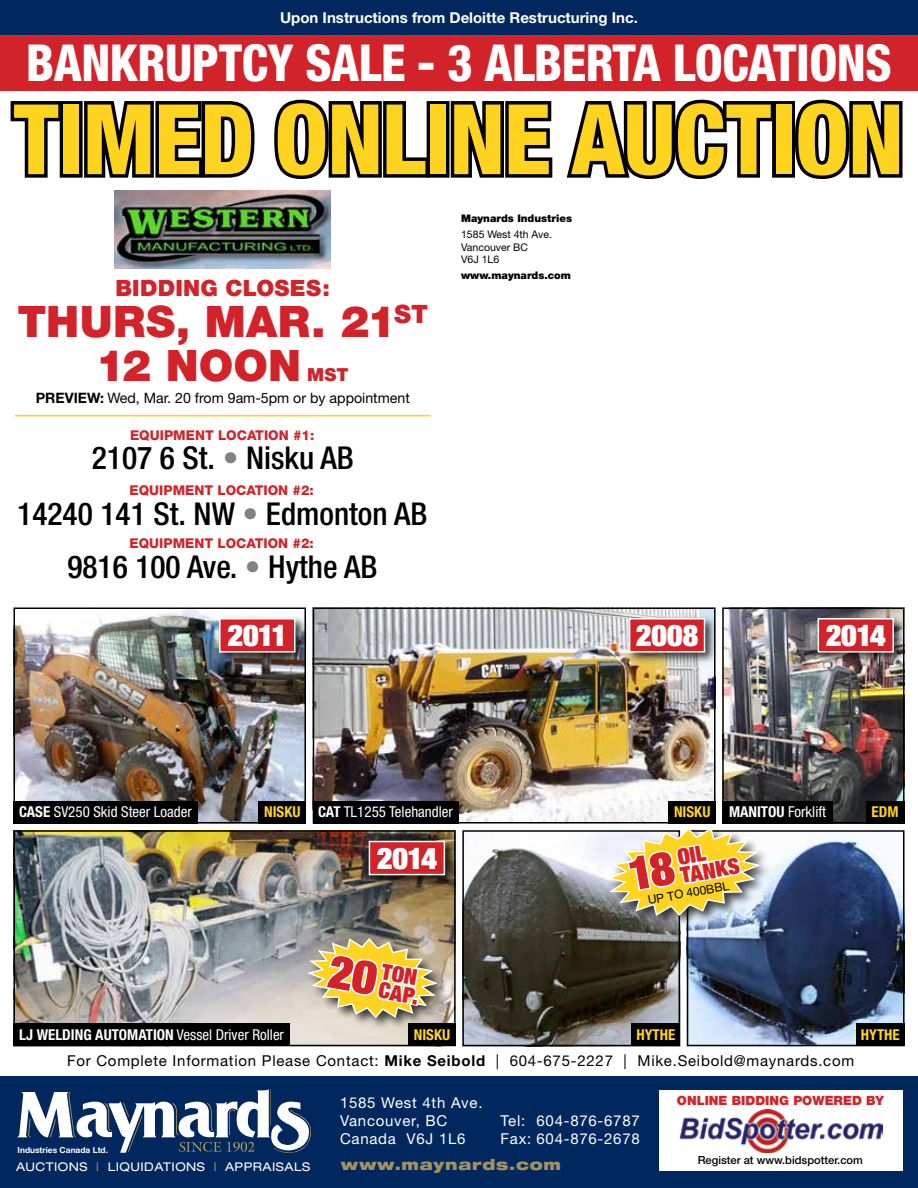
<style>
.page{position:relative;width:918px;height:1188px;background:#fff}
.page>*{position:absolute;margin:0;border:0;box-sizing:border-box;transform-origin:0 0}
.t1{font:800 condensed 97.5px "Helvetica Neue";letter-spacing:-.015em;color:#ffd420}
.t2{font:800 condensed 51px "Helvetica Neue";letter-spacing:-.01em;color:#fff;scale:.96 1}
.t3{font:900 43.5px "Helvetica Neue";letter-spacing:.005em;color:#d2232a}
.t4{font:500 condensed 31.5px "Helvetica Neue";color:#000}
.t5{font:900 expanded 29.85px "Helvetica Neue";letter-spacing:-.005em;color:#fff}
.t6{font:900 22.5px "Helvetica Neue";letter-spacing:.01em;color:#d2232a}
.t7{font:900 expanded 22.05px/18.5px "Helvetica Neue";color:#d2232a;text-align:right}
.t8{font:900 18px "Helvetica Neue";color:#d2232a}
.t9{font:15px "Helvetica Neue";letter-spacing:.05em;color:#000}
.t10{font:15px/18px "Helvetica Neue";letter-spacing:.05em;color:#fff}
.t11{font:condensed 15px "Helvetica Neue";color:#fff}
.t12{font:700 15px "Helvetica Neue";color:#fff}
.t13{font:700 condensed 15px "Helvetica Neue";color:#fff}
.t14{font:700 condensed 15px "Helvetica Neue";color:#ffd420}
.t15{font:900 expanded 15px "Helvetica Neue";letter-spacing:.05em;color:#a39161}
.t16{font:14.4px "Helvetica Neue";color:#000}
.t17{font:800 13.5px "Helvetica Neue";color:#d2232a}
.t18{font:900 12.75px "Helvetica Neue";color:#d2232a}
.t19{font:expanded 12px "Helvetica Neue";letter-spacing:.04em;color:#fff}
.t20{font:12px "Helvetica Neue";color:#000}
.t21{font:500 11.1px "Helvetica Neue";color:#000}
.t22{font:900 10.5px "Helvetica Neue";color:#000}
.t23{font:10.5px/12.6px "Helvetica Neue";color:#000}
.t24{font:700 8.4px "Helvetica Neue";color:#fff}
.s1{font-weight:700}
.s2{color:#808285}
.s3{font-weight:700;color:#ffd420}
.s4{font-size:46.65px}
.s5{font-weight:400}
.s6{color:#a39161}
</style>
<div class="page">
<div style="left:0;top:1077px;width:918px;height:111px;background:#00285e"></div>
<div style="left:659px;top:1090px;width:243px;height:81px;background:#fff"></div>
<div style="left:0;top:34px;width:918px;height:57px;background:#d2232a"></div>
<div style="left:0;top:0;width:918px;height:35px;background:#00285e"></div>
<svg style="left:10px;top:101px;width:50px;height:77px"></svg>
<div style="left:60px;top:101px;width:23px;height:77px;border:7px solid #000"></div>
<svg style="left:81px;top:101px;width:174px;height:77px"></svg>
<svg style="left:274px;top:99px;width:153px;height:80px"></svg>
<div style="left:427px;top:101px;width:22px;height:77px;border:7px solid #000"></div>
<svg style="left:447px;top:101px;width:106px;height:77px"></svg>
<svg style="left:566px;top:99px;width:206px;height:80px"></svg>
<div style="left:772px;top:101px;width:23px;height:77px;border:7px solid #000"></div>
<svg style="left:791px;top:99px;width:112px;height:80px"></svg>
<img style="left:114px;top:190px;width:216px;height:78px">
<hr style="left:15px;top:415px;width:416px;height:1px;background:#ffd420">
<img style="left:17px;top:611px;width:286px;height:210px">
<div style="left:14px;top:608px;width:292px;height:216px;border:2px solid #000"></div>
<div style="left:216px;top:615px;width:92px;height:50px;background:#000;opacity:.75"></div>
<div style="left:219px;top:618px;width:77px;height:35px;background:#d2232a;border:2px solid #fff"></div>
<div style="left:14px;top:801px;width:184px;height:23px;background:#000"></div>
<div style="left:259px;top:801px;width:47px;height:23px;background:#000"></div>
<img style="left:316px;top:611px;width:397px;height:210px">
<div style="left:313px;top:608px;width:403px;height:216px;border:2px solid #000"></div>
<div style="left:313px;top:801px;width:145px;height:23px;background:#000"></div>
<div style="left:626px;top:615px;width:92px;height:50px;background:#000;opacity:.75"></div>
<div style="left:629px;top:618px;width:76px;height:35px;background:#d2232a;border:2px solid #fff"></div>
<div style="left:669px;top:801px;width:47px;height:23px;background:#000"></div>
<img style="left:725px;top:611px;width:176px;height:210px">
<div style="left:722px;top:608px;width:182px;height:216px;border:2px solid #000"></div>
<div style="left:814px;top:615px;width:92px;height:50px;background:#000;opacity:.75"></div>
<div style="left:818px;top:618px;width:76px;height:35px;background:#d2232a;border:2px solid #fff"></div>
<div style="left:723px;top:801px;width:110px;height:23px;background:#000"></div>
<div style="left:866px;top:801px;width:38px;height:23px;background:#000"></div>
<img style="left:17px;top:833px;width:436px;height:191px">
<div style="left:14px;top:830px;width:442px;height:216px;border:2px solid #000"></div>
<div style="left:366px;top:838px;width:91px;height:50px;background:#000;opacity:.75"></div>
<div style="left:369px;top:841px;width:76px;height:34px;background:#d2232a;border:2px solid #fff"></div>
<div style="left:305px;top:936px;width:144px;height:94px;background:#000;opacity:.75"></div>
<img style="left:17px;top:891px;width:423px;height:262px">
<div style="left:408px;top:1024px;width:48px;height:22px;background:#000"></div>
<img style="left:690px;top:833px;width:211px;height:210px">
<div style="left:687px;top:830px;width:217px;height:216px;border:2px solid #000"></div>
<img style="left:465px;top:833px;width:212px;height:210px">
<div style="left:462px;top:830px;width:218px;height:216px;border:2px solid #000"></div>
<div style="left:856px;top:1024px;width:48px;height:22px;background:#000"></div>
<div style="left:632px;top:1024px;width:48px;height:22px;background:#000"></div>
<div style="left:605px;top:825px;width:167px;height:103px;background:#000;opacity:.75"></div>
<svg style="left:604px;top:827px;width:159px;height:90px"></svg>
<img style="left:680px;top:1110px;width:202px;height:43px">
<p class="t12" style="left:280px;top:8px;width:359px">Upon Instructions from Deloitte Restructuring Inc.</p>
<h2 class="t2" style="left:26px;top:31px;width:903px">BANKRUPTCY SALE - 3 ALBERTA LOCATIONS</h2>
<h1 class="t1" style="left:14px;top:79px;width:892px">TIMED ONLINE AUCTION</h1>
<h3 class="t6" style="left:115px;top:275px;width:216px">BIDDING CLOSES:</h3>
<h3 class="t3" style="left:18px;top:296px;width:412px">THURS, MAR. 21<sup>ST</sup></h3>
<h3 class="t3" style="left:96px;top:340px;width:207px">12 NOON</h3>
<p class="t8" style="left:307px;top:364px;width:43px">MST</p>
<p class="t16" style="left:36px;top:390px;width:376px"><span class="s1">PREVIEW:</span> Wed, Mar. 20 from 9am-5pm or by appointment</p>
<p class="t17" style="left:130px;top:427px;width:186px">EQUIPMENT LOCATION #1:</p>
<h3 class="t4" style="left:92px;top:439px;width:264px">2107 6 St. <span class="s2">•</span> Nisku AB</h3>
<p class="t17" style="left:130px;top:482px;width:186px">EQUIPMENT LOCATION #2:</p>
<h3 class="t4" style="left:17px;top:495px;width:412px">14240 141 St. NW <span class="s2">•</span> Edmonton AB</h3>
<p class="t17" style="left:130px;top:536px;width:186px">EQUIPMENT LOCATION #2:</p>
<h3 class="t4" style="left:67px;top:548px;width:311px">9816 100 Ave. <span class="s2">•</span> Hythe AB</h3>
<h3 class="t5" style="left:227px;top:616px;width:61px">2011</h3>
<p class="t22" style="left:461px;top:212px;width:113px">Maynards Industries</p>
<p class="t23" style="left:461px;top:228px;width:92px">1585 West 4th Ave.<br>Vancouver BC<br>V6J 1L6</p>
<p class="t22" style="left:461px;top:269px;width:111px">www.maynards.com</p>
<h3 class="t5" style="left:636px;top:616px;width:64px">2008</h3>
<h3 class="t5" style="left:826px;top:616px;width:62px">2014</h3>
<p class="t11" style="left:19px;top:803px;width:174px"><span class="s1">CASE</span> SV250 Skid Steer Loader</p>
<p class="t11" style="left:264px;top:803px;width:190px"><span class="s3">NISKU</span> <span class="s1">CAT</span> TL1255 Telehandler</p>
<h3 class="t5" style="left:377px;top:839px;width:62px">2014</h3>
<p class="t14" style="left:674px;top:803px;width:38px">NISKU</p>
<p class="t11" style="left:729px;top:803px;width:99px"><span class="s1">MANITOU</span> Forklift</p>
<p class="t14" style="left:872px;top:803px;width:28px">EDM</p>
<h3 class="t7" style="left:676px;top:848px;width:61px;text-align:left;text-indent:-51px;rotate:-10deg"><span class="s4">18</span> OIL<br>TANKS</h3>
<p class="t20" style="left:647px;top:893px;width:84px;rotate:-10deg">UP TO 400BBL</p>
<p class="t13" style="left:19px;top:1026px;width:266px">LJ WELDING AUTOMATION <span class="s5">Vessel Driver Roller</span></p>
<h3 class="t7" style="left:332px;top:953px;width:94px;rotate:10deg"><span class="s4">20</span> TON<br>CAP.</h3>
<p class="t14" style="left:414px;top:1025px;width:38px">NISKU</p>
<p class="t14" style="left:636px;top:1025px;width:40px">HYTHE</p>
<p class="t14" style="left:861px;top:1025px;width:40px">HYTHE</p>
<p class="t9" style="left:67px;top:1052px;width:789px">For Complete Information Please Contact: <span class="s1">Mike Seibold</span> | 604-675-2227 | Mike.Seibold@maynards.com</p>
<p class="t10" style="left:340px;top:1093px;width:144px">1585 West 4th Ave.<br>Vancouver, BC</p>
<p class="t10" style="left:501px;top:1111px;width:141px">Tel: 604-876-6787</p>
<p class="t24" style="left:18px;top:1144px;width:92px">Industries Canada Ltd.</p>
<p class="t10" style="left:340px;top:1129px;width:127px">Canada V6J 1L6</p>
<p class="t10" style="left:501px;top:1129px;width:141px">Fax: 604-876-2678</p>
<p class="t19" style="left:16px;top:1159px;width:296px">AUCTIONS <span class="s6">|</span> LIQUIDATIONS <span class="s6">|</span> APPRAISALS</p>
<p class="t15" style="left:341px;top:1155px;width:222px">www.maynards.com</p>
<p class="t18" style="left:677px;top:1093px;width:209px">ONLINE BIDDING POWERED BY</p>
<p class="t21" style="left:698px;top:1154px;width:167px">Register at www.bidspotter.com</p>
</div>
